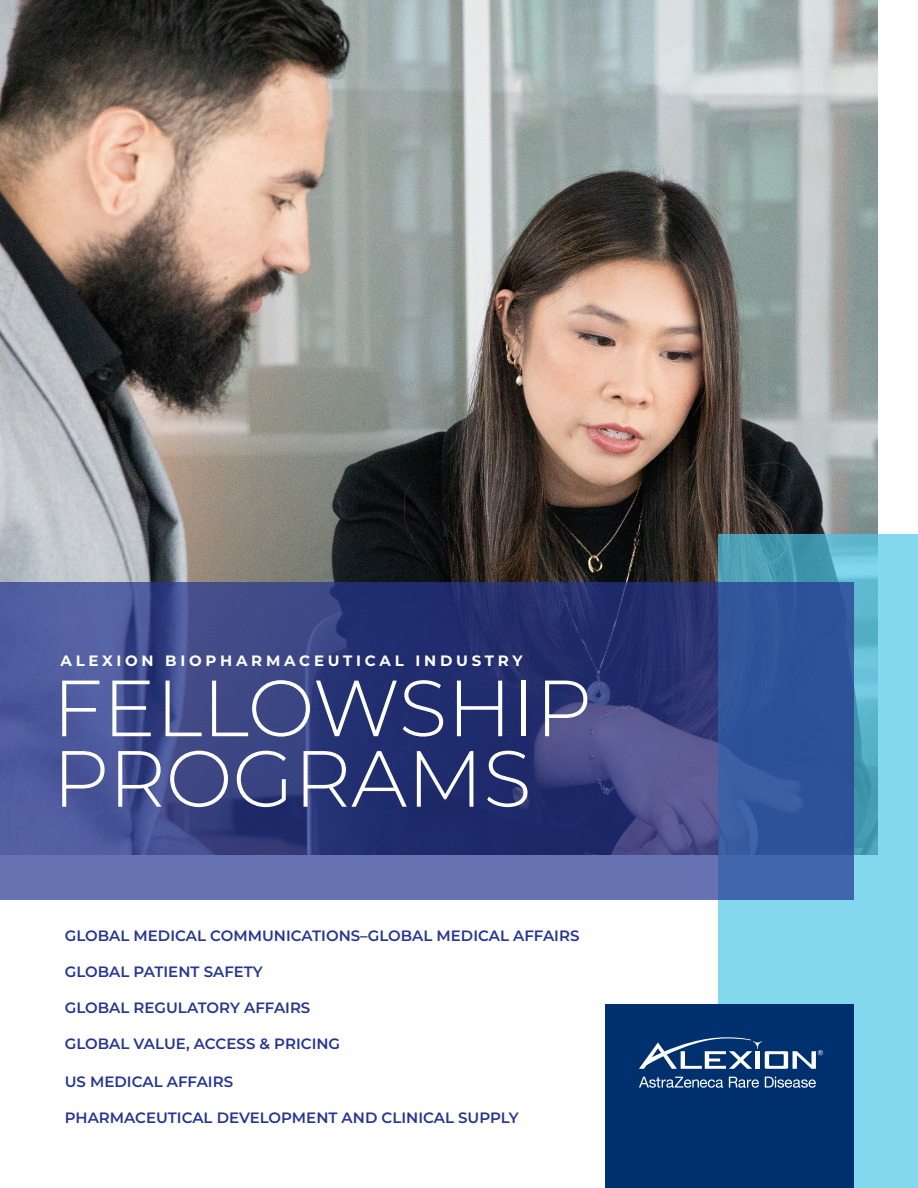
<style>
.page{position:relative;width:918px;height:1188px;background:#fff}
.page>*{position:absolute;margin:0;border:0;box-sizing:border-box;transform-origin:0 0}
.t1{font:300 79.5px/70.5px "Montserrat";color:#fff}
.t2{font:600 15px "Montserrat";color:#263692}
.t3{font:700 15px "Montserrat";letter-spacing:.25em;color:#fff}
</style>
<div class="page">
<img style="left:0;top:0;width:878px;height:582px">
<svg style="left:718px;top:534px;width:200px;height:654px;background:#74c8e0"></svg>
<svg style="left:0;top:582px;width:853px;height:318px;background:#3b498a"></svg>
<div style="left:605px;top:1005px;width:248px;height:183px;background:#00306d"></div>
<svg style="left:639px;top:1037px;width:184px;height:32px"></svg>
<svg style="left:639px;top:1077px;width:84px;height:11px"></svg>
<svg style="left:729px;top:1077px;width:30px;height:11px"></svg>
<svg style="left:765px;top:1077px;width:51px;height:11px"></svg>
<p class="t3" style="left:60px;top:650px;width:464px">ALEXION BIOPHARMACEUTICAL INDUSTRY</p>
<p class="t1" style="left:52px;top:670px;width:541px">FELLOWSHIP<br>PROGRAMS</p>
<p class="t2" style="left:65px;top:925px;width:516px">GLOBAL MEDICAL COMMUNICATIONS–GLOBAL MEDICAL AFFAIRS</p>
<p class="t2" style="left:65px;top:961px;width:199px">GLOBAL PATIENT SAFETY</p>
<p class="t2" style="left:65px;top:997px;width:247px">GLOBAL REGULATORY AFFAIRS</p>
<p class="t2" style="left:65px;top:1033px;width:277px">GLOBAL VALUE, ACCESS &amp; PRICING</p>
<p class="t2" style="left:65px;top:1071px;width:170px">US MEDICAL AFFAIRS</p>
<p class="t2" style="left:65px;top:1107px;width:455px">PHARMACEUTICAL DEVELOPMENT AND CLINICAL SUPPLY</p>
</div>
